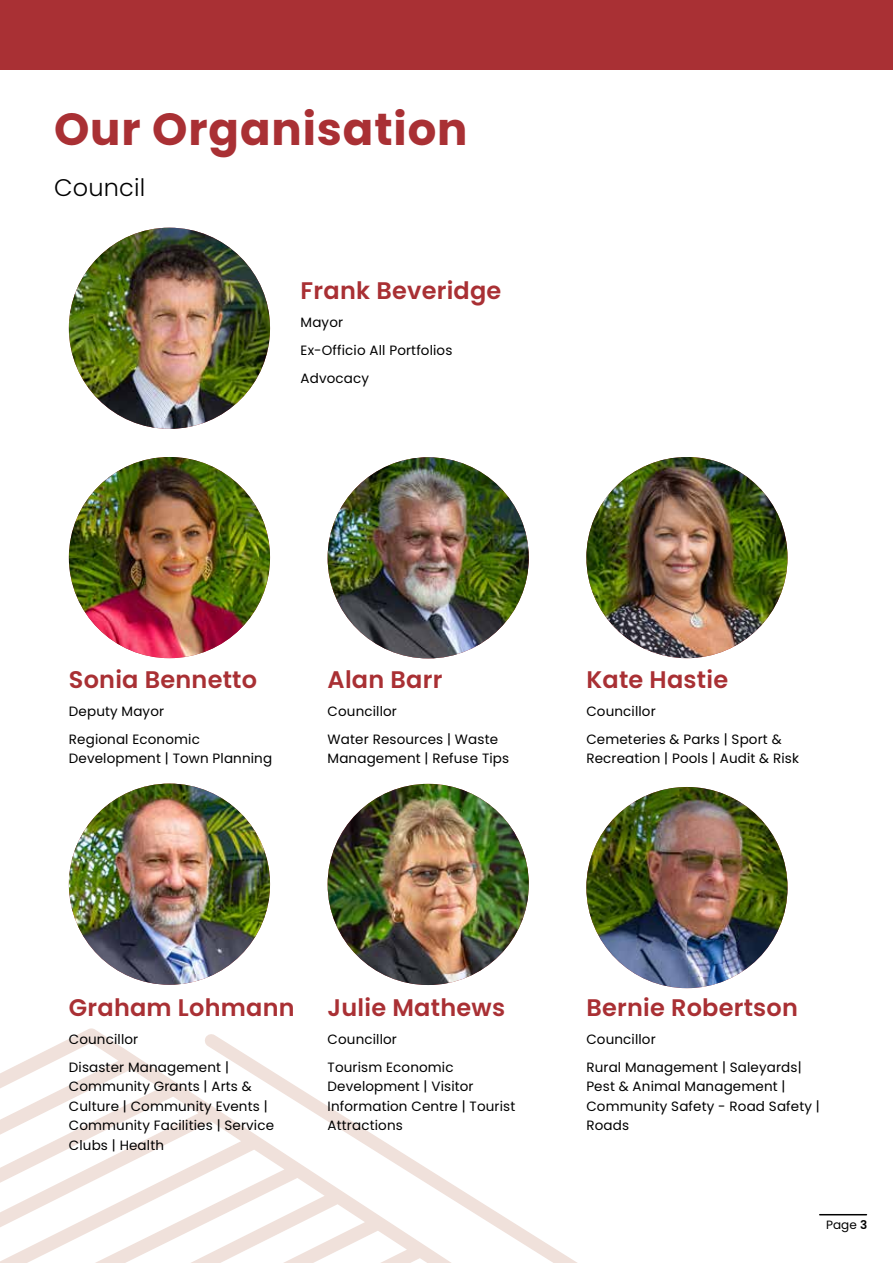
<style>
.page{position:relative;width:893px;height:1263px;background:#fff}
.page>*{position:absolute;margin:0;border:0;box-sizing:border-box;transform-origin:0 0}
.t1{font:700 45px "Poppins";letter-spacing:.02em;color:#a93034}
.t2{font:600 24px "Poppins";letter-spacing:.01em;color:#a93034}
.t3{font:300 24px "Poppins";letter-spacing:.01em;color:#000}
.t4{font:13.5px/28px "Poppins";letter-spacing:.01em;color:#000}
.t5{font:12px "Poppins";color:#000}
.s1{font-weight:600}
</style>
<div class="page">
<svg style="left:480px;top:1202px;width:97px;height:61px"></svg>
<svg style="left:0;top:1028px;width:480px;height:235px"></svg>
<img style="left:69px;top:228px;width:201px;height:201px;border-radius:101px">
<img style="left:69px;top:457px;width:201px;height:201px;border-radius:101px">
<img style="left:328px;top:457px;width:201px;height:201px;border-radius:101px">
<img style="left:586px;top:457px;width:201px;height:201px;border-radius:101px">
<img style="left:69px;top:783px;width:201px;height:202px;border-radius:101px">
<img style="left:328px;top:784px;width:201px;height:201px;border-radius:101px">
<img style="left:586px;top:787px;width:201px;height:201px;border-radius:101px">
<hr style="left:820px;top:1214px;width:46px;height:1px;background:#000">
<div style="left:0;top:0;width:893px;height:69px;background:#a93034"></div>
<h1 class="t1" style="left:54px;top:103px;width:415px">Our Organisation</h1>
<h2 class="t3" style="left:54px;top:173px;width:93px">Council</h2>
<h2 class="t2" style="left:301px;top:276px;width:202px">Frank Beveridge</h2>
<p class="t4" style="left:301px;top:308px;width:153px">Mayor<br>Ex-Officio All Portfolios<br>Advocacy</p>
<h2 class="t2" style="left:69px;top:665px;width:190px">Sonia Bennetto</h2>
<p class="t4" style="left:69px;top:697px;width:132px">Deputy Mayor<br>Regional Economic</p>
<p class="t4" style="left:69px;top:745px;width:205px">Development | Town Planning</p>
<h2 class="t2" style="left:328px;top:665px;width:116px">Alan Barr</h2>
<p class="t4" style="left:328px;top:697px;width:172px">Councillor<br>Water Resources | Waste</p>
<p class="t4" style="left:328px;top:745px;width:183px">Management | Refuse Tips</p>
<h2 class="t2" style="left:586px;top:665px;width:143px">Kate Hastie</h2>
<p class="t4" style="left:586px;top:697px;width:197px">Councillor<br>Cemeteries &amp; Parks | Sport &amp;</p>
<p class="t4" style="left:586px;top:745px;width:214px">Recreation | Pools | Audit &amp; Risk</p>
<h2 class="t2" style="left:69px;top:993px;width:227px">Graham Lohmann</h2>
<p class="t4" style="left:69px;top:1025px;width:162px">Councillor<br>Disaster Management |</p>
<p class="t4" style="left:69px;top:1077px;width:207px;line-height:19.5px">Community Grants | Arts &amp;<br>Culture | Community Events |<br>Community Facilities | Service<br>Clubs | Health</p>
<h2 class="t2" style="left:328px;top:993px;width:179px">Julie Mathews</h2>
<p class="t4" style="left:328px;top:1025px;width:127px">Councillor<br>Tourism Economic</p>
<p class="t4" style="left:328px;top:1077px;width:189px;line-height:19.5px">Development | Visitor<br>Information Centre | Tourist<br>Attractions</p>
<h2 class="t2" style="left:586px;top:993px;width:213px">Bernie Robertson</h2>
<p class="t4" style="left:586px;top:1025px;width:217px">Councillor<br>Rural Management | Saleyards|</p>
<p class="t4" style="left:586px;top:1077px;width:235px;line-height:19.5px">Pest &amp; Animal Management |<br>Community Safety - Road Safety |<br>Roads</p>
<p class="t5" style="left:826px;top:1217px;width:43px">Page <span class="s1">3</span></p>
</div>
